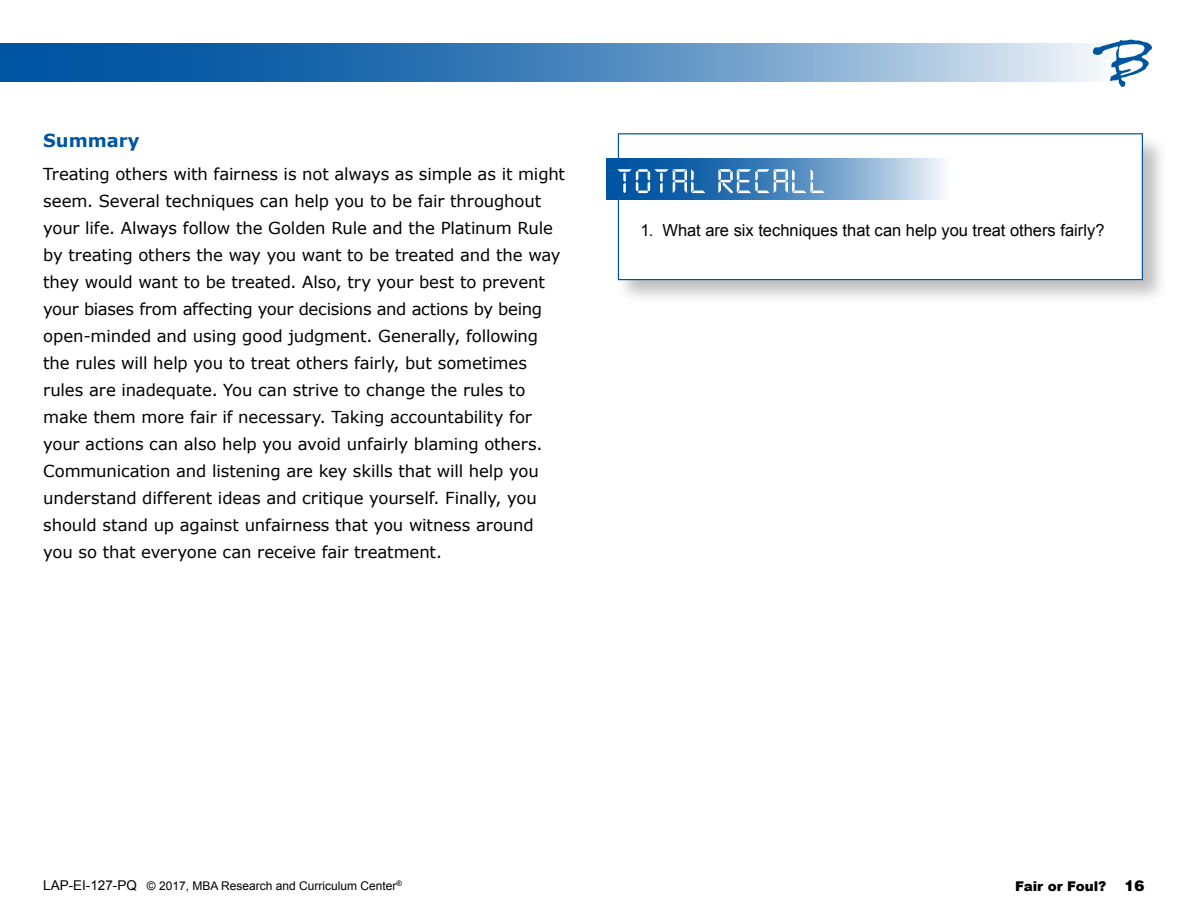
<style>
.page{position:relative;width:1188px;height:918px;background:#fff}
.page>*{position:absolute;margin:0;border:0;box-sizing:border-box;transform-origin:0 0}
.t1{font:700 18px "Verdana";color:#0055a1}
.t2{font:16.5px/27px "Verdana";letter-spacing:-.01em;color:#000}
.t3{font:16.5px "Arial";color:#000}
.t4{font:900 13.5px "Arial";color:#000}
.t5{font:12px "Arial";color:#000}
.s1{font-size:13.5px}
.s2{font-family:"Helvetica LT";font-size:15px}
</style>
<div class="page">
<svg style="left:0;top:44px;width:1093px;height:37px;background:#538cc0"></svg>
<svg style="left:1093px;top:40px;width:59px;height:47px"></svg>
<div style="left:616px;top:134px;width:552px;height:171px;background:#000;opacity:.25"></div>
<div style="left:617px;top:135px;width:526px;height:144px;background:#fff"></div>
<div style="left:618px;top:133px;width:525px;height:147px;border:1px solid #0055a1"></div>
<svg style="left:607px;top:158px;width:338px;height:42px;background:#6d9dc9"></svg>
<svg style="left:617px;top:169px;width:208px;height:24px;background:#5a91c2"></svg>
<p class="t1" style="left:43px;top:129px;width:98px">Summary</p>
<p class="t2" style="left:43px;top:160px;width:523px">Treating others with fairness is not always as simple as it might seem. Several techniques can help you to be fair throughout your life. Always follow the Golden Rule and the Platinum Rule by treating others the way you want to be treated and the way they would want to be treated. Also, try your best to prevent your biases from affecting your decisions and actions by being open-minded and using good judgment. Generally, following the rules will help you to treat others fairly, but sometimes rules are inadequate. You can strive to change the rules to make them more fair if necessary. Taking accountability for your actions can also help you avoid unfairly blaming others.<br>Communication and listening are key skills that will help you understand different ideas and critique yourself. Finally, you should stand up against unfairness that you witness around you so that everyone can receive fair treatment.</p>
<p class="t3" style="left:641px;top:219px;width:466px">1. What are six techniques that can help you treat others fairly?</p>
<p class="t5" style="left:43px;top:878px;width:360px"><span class="s1">LAP-EI-127-PQ</span> © 2017, MBA Research and Curriculum Center<sup>®</sup></p>
<p class="t4" style="left:1015px;top:879px;width:131px">Fair or Foul? <span class="s2">16</span></p>
</div>
